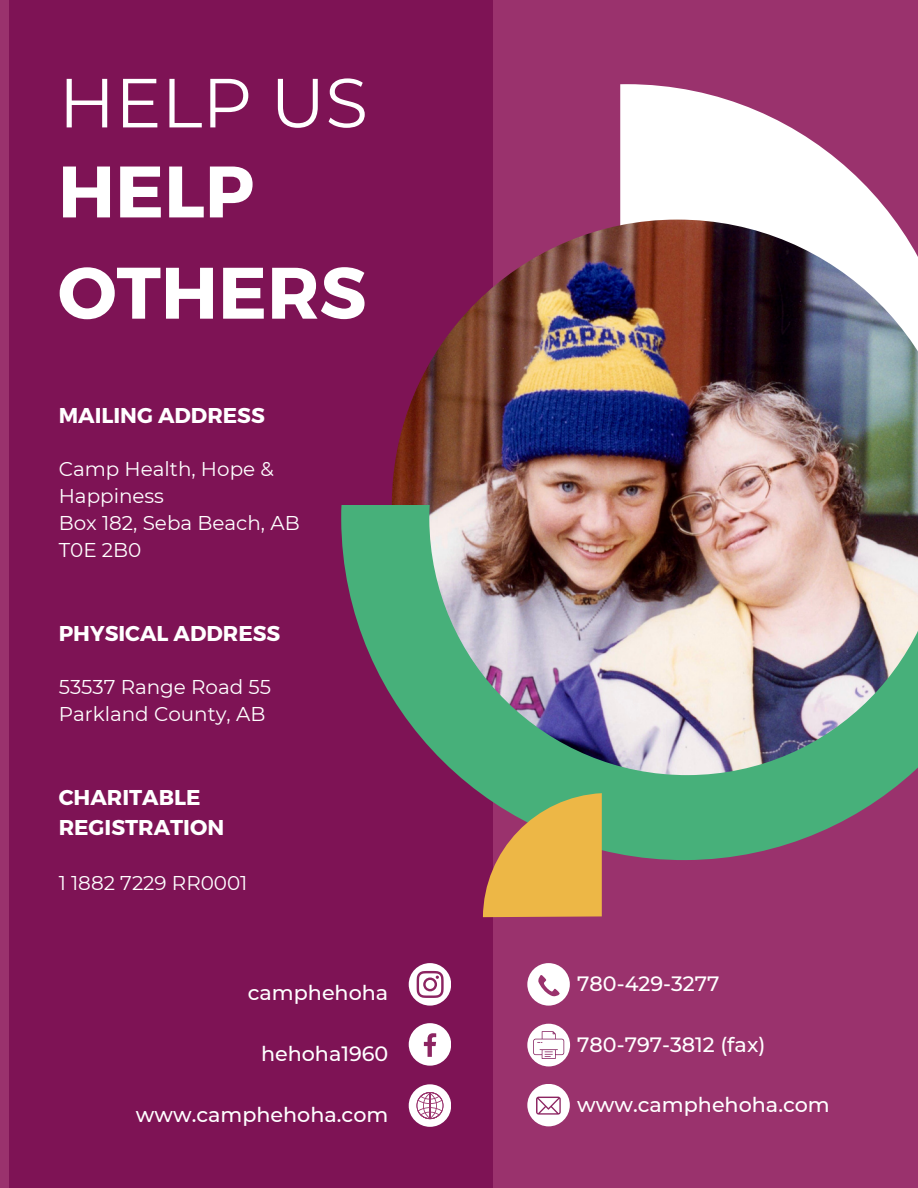
<style>
.page{position:relative;width:918px;height:1188px;background:#9a326d}
.page>*{position:absolute;margin:0;border:0;box-sizing:border-box;transform-origin:0 0}
.t1{font:700 72.75px "Montserrat";color:#fff}
.t2{font:69.3px "Montserrat";color:#fff}
.t3{font:700 21.45px/29.2px "Montserrat";color:#fff}
.t4{font:500 20.7px "Montserrat";color:#fff}
.t5{font:19.95px/27px "Montserrat";color:#fff}
</style>
<div class="page">
<svg style="left:620px;top:84px;width:275px;height:136px;fill:#fff"></svg>
<div style="left:9px;top:0;width:484px;height:1188px;background:#7e1355"></div>
<img style="left:392px;top:220px;width:526px;height:285px">
<img style="left:341px;top:505px;width:577px;height:355px">
<svg style="left:483px;top:793px;width:119px;height:124px;background:#cfa34e"></svg>
<div style="left:527px;top:963px;width:43px;height:43px;background:#fff;border-radius:50%"></div>
<svg style="left:538px;top:975px;width:22px;height:21px"></svg>
<div style="left:409px;top:1084px;width:42px;height:43px;background:#fff;border-radius:50%"></div>
<svg style="left:416px;top:1092px;width:27px;height:27px"></svg>
<hr style="left:429px;top:1093px;width:2px;height:26px;background:#9a326d">
<div style="left:409px;top:963px;width:42px;height:43px;background:#fff;border-radius:50%"></div>
<div style="left:409px;top:1023px;width:42px;height:43px;background:#fff;border-radius:50%"></div>
<svg style="left:424px;top:1033px;width:12px;height:24px"></svg>
<div style="left:527px;top:1084px;width:43px;height:42px;background:#fff;border-radius:50%"></div>
<div style="left:527px;top:1024px;width:43px;height:42px;background:#fff;border-radius:50%"></div>
<svg style="left:533px;top:1031px;width:31px;height:28px"></svg>
<svg style="left:536px;top:1097px;width:25px;height:18px"></svg>
<svg style="left:417px;top:971px;width:27px;height:27px"></svg>
<p class="t2" style="left:59px;top:60px;width:311px">HELP US</p>
<p class="t1" style="left:58px;top:144px;width:198px">HELP</p>
<p class="t1" style="left:58px;top:245px;width:310px">OTHERS</p>
<p class="t3" style="left:59px;top:400px;width:208px">MAILING ADDRESS</p>
<p class="t5" style="left:59px;top:455px;width:217px">Camp Health, Hope &amp;<br>Happiness</p>
<p class="t5" style="left:59px;top:509px;width:242px">Box 182, Seba Beach, AB</p>
<p class="t5" style="left:59px;top:536px;width:84px">T0E 2B0</p>
<p class="t3" style="left:59px;top:618px;width:223px">PHYSICAL ADDRESS</p>
<p class="t5" style="left:59px;top:673px;width:214px">53537 Range Road 55<br>Parkland County, AB</p>
<p class="t3" style="left:59px;top:782px;width:167px">CHARITABLE<br>REGISTRATION</p>
<p class="t5" style="left:59px;top:869px;width:190px">1 1882 7229 RR0001</p>
<p class="t4" style="left:248px;top:980px;width:142px">camphehoha</p>
<p class="t4" style="left:261px;top:1041px;width:129px">hehoha1960</p>
<p class="t4" style="left:136px;top:1102px;width:254px">www.camphehoha.com</p>
<p class="t4" style="left:577px;top:971px;width:144px">780-429-3277</p>
<p class="t4" style="left:577px;top:1032px;width:190px">780-797-3812 (fax)</p>
<p class="t4" style="left:577px;top:1092px;width:254px">www.camphehoha.com</p>
</div>
